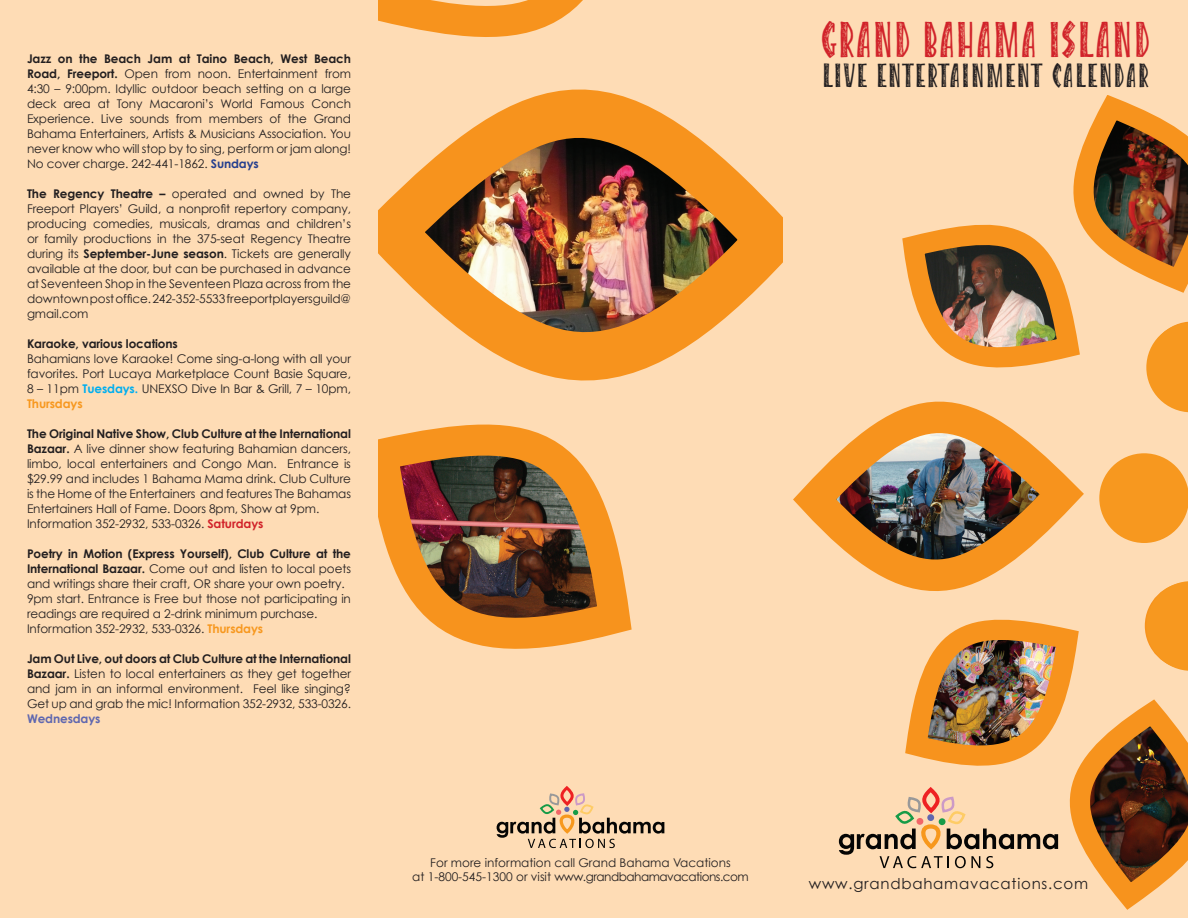
<style>
.page{position:relative;width:1188px;height:918px;background:#fff}
.page>*{position:absolute;margin:0;border:0;box-sizing:border-box;transform-origin:0 0}
.t1{font:45px "Caribbean ITC";letter-spacing:.04em;color:#d1232a}
.t2{font:30px "Caribbean ITC";letter-spacing:.06em;color:#231f20}
.t3{font:15px "Century Gothic";letter-spacing:.05em;color:#231f20}
.t4{font:12px/15px "Century Gothic";letter-spacing:-.01em;color:#231f20;text-align:justify}
.t5{font:700 12px "Century Gothic";letter-spacing:-.01em;color:#231f20}
.t6{font:700 12px "Century Gothic";letter-spacing:-.01em;color:#5f67af}
.s1{font-weight:700}
.s2{font-weight:700;color:#253f8e}
.s3{font-weight:700;color:#00aeef}
.s4{font-weight:700;color:#f7981f}
.s5{font-weight:700;color:#d1232a}
</style>
<div class="page">
<div style="left:378px;top:0;width:405px;height:918px;background:#fedcb5"></div>
<svg style="left:497px;top:786px;width:167px;height:62px"></svg>
<img style="left:378px;top:89px;width:405px;height:292px">
<svg style="left:378px;top:0;width:205px;height:37px"></svg>
<svg style="left:378px;top:424px;width:254px;height:225px"></svg>
<svg style="left:378px;top:524px;width:21px;height:125px"></svg>
<div style="left:0;top:0;width:378px;height:918px;background:#fedcb5"></div>
<div style="left:783px;top:0;width:405px;height:918px;background:#fedcb5"></div>
<img style="left:793px;top:412px;width:291px;height:169px">
<svg style="left:1099px;top:453px;width:89px;height:90px"></svg>
<svg style="left:896px;top:96px;width:292px;height:316px"></svg>
<svg style="left:839px;top:581px;width:349px;height:329px"></svg>
<p class="t4" style="left:27px;top:51px;width:326px"><span class="s1">Jazz on the Beach Jam at Taino Beach, West Beach Road, Freeport.</span> Open from noon. Entertainment from 4:30 – 9:00pm. Idyllic outdoor beach setting on a large deck area at Tony Macaroni’s World Famous Conch Experience. Live sounds from members of the Grand Bahama Entertainers, Artists &amp; Musicians Association. You never know who will stop by to sing, perform or jam along!<br>No cover charge. 242-441-1862. <span class="s2">Sundays</span></p>
<p class="t4" style="left:27px;top:186px;width:326px"><span class="s1">The Regency Theatre –</span> operated and owned by The Freeport Players’ Guild, a nonprofit repertory company, producing comedies, musicals, dramas and children’s or family productions in the 375-seat Regency Theatre during its <span class="s1">September-June season</span>. Tickets are generally available at the door, but can be purchased in advance at Seventeen Shop in the Seventeen Plaza across from the downtown post office. 242-352-5533 freeportplayersguild@ gmail.com</p>
<p class="t5" style="left:27px;top:336px;width:152px">Karaoke, various locations</p>
<p class="t4" style="left:27px;top:351px;width:326px">Bahamians love Karaoke! Come sing-a-long with all your favorites. Port Lucaya Marketplace Count Basie Square, 8 – 11pm <span class="s3">Tuesdays.</span> UNEXSO Dive In Bar &amp; Grill, 7 – 10pm, <span class="s4">Thursdays</span></p>
<p class="t4" style="left:27px;top:426px;width:325px;text-align:left"><span class="s1">The Original Native Show, Club Culture at the International Bazaar.</span> A live dinner show featuring Bahamian dancers, limbo, local entertainers and Congo Man. Entrance is $29.99 and includes 1 Bahama Mama drink. Club Culture is the Home of the Entertainers and features The Bahamas Entertainers Hall of Fame. Doors 8pm, Show at 9pm.<br>Information 352-2932, 533-0326. <span class="s5">Saturdays</span></p>
<p class="t4" style="left:27px;top:546px;width:326px;text-align:left"><span class="s1">Poetry in Motion (Express Yourself), Club Culture at the International Bazaar.</span> Come out and listen to local poets and writings share their craft, OR share your own poetry.<br>9pm start. Entrance is Free but those not participating in readings are required a 2-drink minimum purchase.<br>Information 352-2932, 533-0326. <span class="s4">Thursdays</span></p>
<p class="t4" style="left:27px;top:651px;width:326px"><span class="s1">Jam Out Live, out doors at Club Culture at the International Bazaar.</span> Listen to local entertainers as they get together and jam in an informal environment. Feel like singing?<br>Get up and grab the mic! Information 352-2932, 533-0326.</p>
<p class="t6" style="left:27px;top:711px;width:75px">Wednesdays</p>
<h1 class="t1" style="left:821px;top:12px;width:330px">GRAND BAHAMA ISLAND</h1>
<h2 class="t2" style="left:822px;top:57px;width:142px">LIVE ENTERTAINM</h2>
<h2 class="t2" style="left:1005px;top:57px;width:145px">ENT CALENDAR</h2>
<p class="t4" style="left:412px;top:855px;width:338px;line-height:14.4px;text-align:center">For more information call Grand Bahama Vacations<br>at 1-800-545-1300 or visit www.grandbahamavacations.com</p>
<p class="t3" style="left:809px;top:874px;width:281px">www.grandbahamavacations.com</p>
</div>
